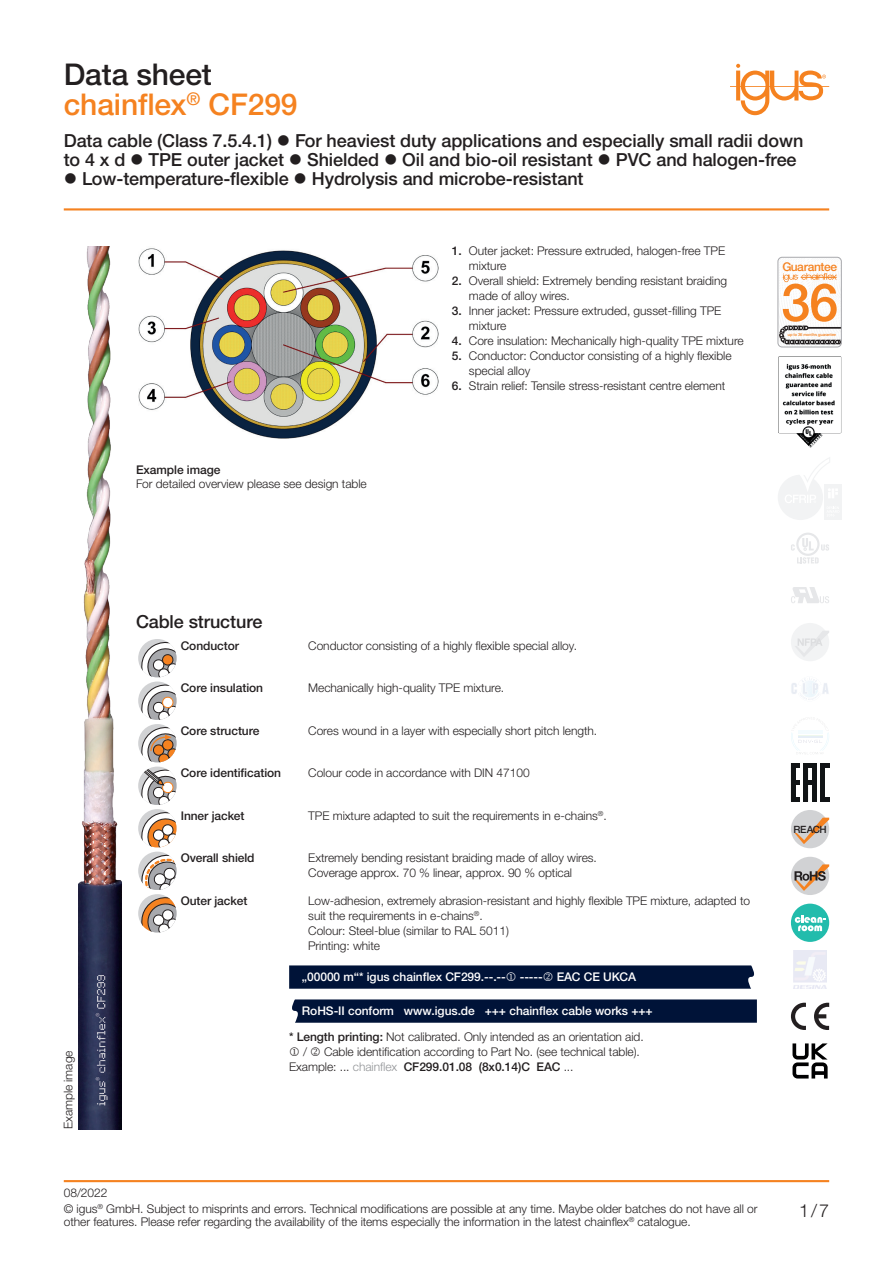
<style>
.page{position:relative;width:893px;height:1263px;background:#fff}
.page>*{position:absolute;margin:0;border:0;box-sizing:border-box;transform-origin:0 0}
.t1{font:500 30px "Helvetica Neue LTW1 G";letter-spacing:-.005em;color:#f58220}
.t2{font:500 30px "Helvetica Neue LTW1 G";letter-spacing:-.005em;color:#231f20}
.t3{font:500 18px/19.2px "Helvetica Neue LTW1 G";letter-spacing:-.005em;color:#231f20}
.t4{font:300 18px "Helvetica Neue LTW1 G";color:#231f20}
.t5{font:300 12px/15px "Helvetica Neue LTW1 G";letter-spacing:-.005em;color:#231f20}
.t6{font:500 12px/25.5px "Helvetica Neue LTW1 G";letter-spacing:-.005em;color:#fff}
.t7{font:500 12px "Helvetica Neue LTW1 G";letter-spacing:-.005em;color:#231f20}
.t8{font:500 12px "Helvetica Neue LTW1 G";letter-spacing:-.03em;color:#f58220}
.t9{font:500 10.05px "Helvetica Neue LTW1 G";letter-spacing:-.05em;color:#231f20}
.t10{font:500 4.05px "Helvetica Neue LTW1 G";letter-spacing:-.02em;color:#f58220}
.s1{font-weight:500}
.s2{color:#231f20}
.s3{font-weight:300;color:#231f20}
.s4{color:#939598}
</style>
<div class="page">
<svg style="left:730px;top:64px;width:99px;height:51px"></svg>
<hr style="left:64px;top:208px;width:765px;height:2px;background:#f58220">
<hr style="left:64px;top:1180px;width:765px;height:2px;background:#f58220">
<img style="left:78px;top:247px;width:43px;height:882px">
<img style="left:778px;top:257px;width:63px;height:90px">
<svg style="left:780px;top:273px;width:59px;height:71px"></svg>
<div style="left:778px;top:257px;width:63px;height:90px;border:1px solid #a8a9ad;border-radius:4px"></div>
<img style="left:778px;top:356px;width:63px;height:92px">
<div style="left:791px;top:904px;width:38px;height:38px;background:#22bcac;border-radius:50%"></div>
<svg style="left:795px;top:915px;width:31px;height:16px"></svg>
<div style="left:791px;top:810px;width:38px;height:38px;background:#d1d2d4;border-radius:50%"></div>
<svg style="left:795px;top:818px;width:34px;height:26px"></svg>
<svg style="left:791px;top:587px;width:38px;height:16px"></svg>
<div style="left:791px;top:857px;width:38px;height:38px;background:#d1d2d4;border-radius:50%"></div>
<svg style="left:794px;top:864px;width:35px;height:27px"></svg>
<div style="left:791px;top:623px;width:38px;height:38px;background:#f2f3f4;border-radius:50%"></div>
<svg style="left:795px;top:631px;width:34px;height:25px"></svg>
<svg style="left:791px;top:678px;width:38px;height:22px"></svg>
<img style="left:794px;top:950px;width:32px;height:39px">
<svg style="left:791px;top:722px;width:38px;height:32px"></svg>
<svg style="left:814px;top:1003px;width:15px;height:27px"></svg>
<svg style="left:791px;top:1003px;width:15px;height:27px"></svg>
<svg style="left:791px;top:763px;width:38px;height:38px"></svg>
<svg style="left:797px;top:557px;width:22px;height:7px"></svg>
<svg style="left:821px;top:544px;width:8px;height:7px"></svg>
<div style="left:796px;top:533px;width:23px;height:23px;background:#e6e7e9;border-radius:50%"></div>
<div style="left:798px;top:535px;width:19px;height:19px;background:#fff;border-radius:50%"></div>
<svg style="left:802px;top:538px;width:12px;height:12px"></svg>
<svg style="left:791px;top:544px;width:4px;height:7px"></svg>
<div style="left:824px;top:485px;width:17px;height:17px;background:#f2f3f4"></div>
<div style="left:824px;top:503px;width:17px;height:17px;background:#f2f3f4"></div>
<svg style="left:778px;top:457px;width:61px;height:63px"></svg>
<svg style="left:792px;top:1043px;width:36px;height:35px"></svg>
<img style="left:138px;top:248px;width:301px;height:190px">
<svg style="left:138px;top:639px;width:38px;height:38px"></svg>
<svg style="left:139px;top:640px;width:37px;height:292px"></svg>
<svg style="left:292px;top:999px;width:465px;height:24px;background:#091b3f"></svg>
<svg style="left:289px;top:965px;width:465px;height:24px;background:#091b3f"></svg>
<h1 class="t2" style="left:64px;top:56px;width:150px">Data sheet</h1>
<h1 class="t1" style="left:64px;top:86px;width:235px">chainflex<sup>®</sup> CF299</h1>
<h2 class="t3" style="left:64px;top:131px;width:741px">Data cable (Class 7.5.4.1) ● For heaviest duty applications and especially small radii down to 4 x d ● TPE outer jacket ● Shielded ● Oil and bio-oil resistant ● PVC and halogen-free</h2>
<h2 class="t3" style="left:64px;top:169px;width:521px">● Low-temperature-flexible ● Hydrolysis and microbe-resistant</h2>
<p class="t7" style="left:136px;top:463px;width:86px">Example image</p>
<p class="t5" style="left:136px;top:476px;width:232px">For detailed overview please see design table</p>
<p class="t5" style="left:469px;top:243px;width:258px;text-indent:-17px"><span class="s1">1.</span> Outer jacket: Pressure extruded, halogen-free TPE mixture</p>
<p class="t5" style="left:469px;top:273px;width:260px;text-indent:-17px"><span class="s1">2.</span> Overall shield: Extremely bending resistant braiding made of alloy wires.</p>
<p class="t5" style="left:469px;top:303px;width:254px;text-indent:-17px"><span class="s1">3.</span> Inner jacket: Pressure extruded, gusset-filling TPE mixture</p>
<p class="t5" style="left:452px;top:333px;width:293px"><span class="s1">4.</span> Core insulation: Mechanically high-quality TPE mixture</p>
<p class="t5" style="left:469px;top:348px;width:264px;text-indent:-17px"><span class="s1">5.</span> Conductor: Conductor consisting of a highly flexible special alloy</p>
<p class="t5" style="left:452px;top:378px;width:275px"><span class="s1">6.</span> Strain relief: Tensile stress-resistant centre element</p>
<p class="t8" style="left:782px;top:260px;width:56px">Guarantee</p>
<p class="t10" style="left:788px;top:332px;width:50px">up to 36 months guarantee</p>
<p class="t5" style="left:61px;top:1129px;width:80px;rotate:-90deg">Example image</p>
<p class="t5" style="left:64px;top:1185px;width:45px">08/2022</p>
<h2 class="t3" style="left:136px;top:612px;width:128px">Cable structure</h2>
<p class="t7" style="left:181px;top:638px;width:60px">Conductor</p>
<p class="t5" style="left:308px;top:638px;width:270px">Conductor consisting of a highly flexible special alloy.</p>
<p class="t7" style="left:181px;top:681px;width:84px">Core insulation</p>
<p class="t5" style="left:308px;top:680px;width:197px">Mechanically high-quality TPE mixture.</p>
<p class="t7" style="left:181px;top:723px;width:80px">Core structure</p>
<p class="t5" style="left:308px;top:723px;width:290px">Cores wound in a layer with especially short pitch length.</p>
<p class="t7" style="left:181px;top:766px;width:102px">Core identification</p>
<p class="t5" style="left:308px;top:765px;width:223px">Colour code in accordance with DIN 47100</p>
<p class="t7" style="left:181px;top:808px;width:65px">Inner jacket</p>
<p class="t5" style="left:308px;top:808px;width:300px">TPE mixture adapted to suit the requirements in e-chains<sup>®</sup>.</p>
<p class="t7" style="left:181px;top:851px;width:75px">Overall shield</p>
<p class="t5" style="left:308px;top:850px;width:290px">Extremely bending resistant braiding made of alloy wires.<br>Coverage approx. 70 % linear, approx. 90 % optical</p>
<p class="t7" style="left:181px;top:893px;width:68px">Outer jacket</p>
<p class="t5" style="left:308px;top:893px;width:443px">Low-adhesion, extremely abrasion-resistant and highly flexible TPE mixture, adapted to suit the requirements in e-chains<sup>®</sup>.<br>Colour: Steel-blue (similar to RAL 5011)<br>Printing: white</p>
<p class="t6" style="left:302px;top:964px;width:336px">„00000 m“* igus chainflex CF299.--.-- ----- EAC CE UKCA</p>
<p class="t6" style="left:289px;top:998px;width:365px;text-indent:13px">RoHS-II conform www.igus.de +++ chainflex cable works +++ <span class="s2">* Length printing:</span> <span class="s3">Not calibrated. Only intended as an orientation aid.</span></p>
<p class="t5" style="left:303px;top:1044px;width:5px">/</p>
<p class="t5" style="left:289px;top:1044px;width:352px;text-indent:35px">Cable identification according to Part No. (see technical table).<br>Example: ... <span class="s4">chainflex</span> <span class="s1">CF299.01.08 (8x0.14)C EAC</span> ...</p>
<p class="t5" style="left:64px;top:1202px;width:695px;line-height:12.8px">© igus<sup>®</sup> GmbH. Subject to misprints and errors. Technical modifications are possible at any time. Maybe older batches do not have all or other features. Please refer regarding the availability of the items especially the information in the latest chainflex<sup>®</sup> catalogue.</p>
<p class="t9" style="left:794px;top:823px;width:34px">REACH</p>
<h2 class="t4" style="left:799px;top:1200px;width:32px">1/7</h2>
</div>
